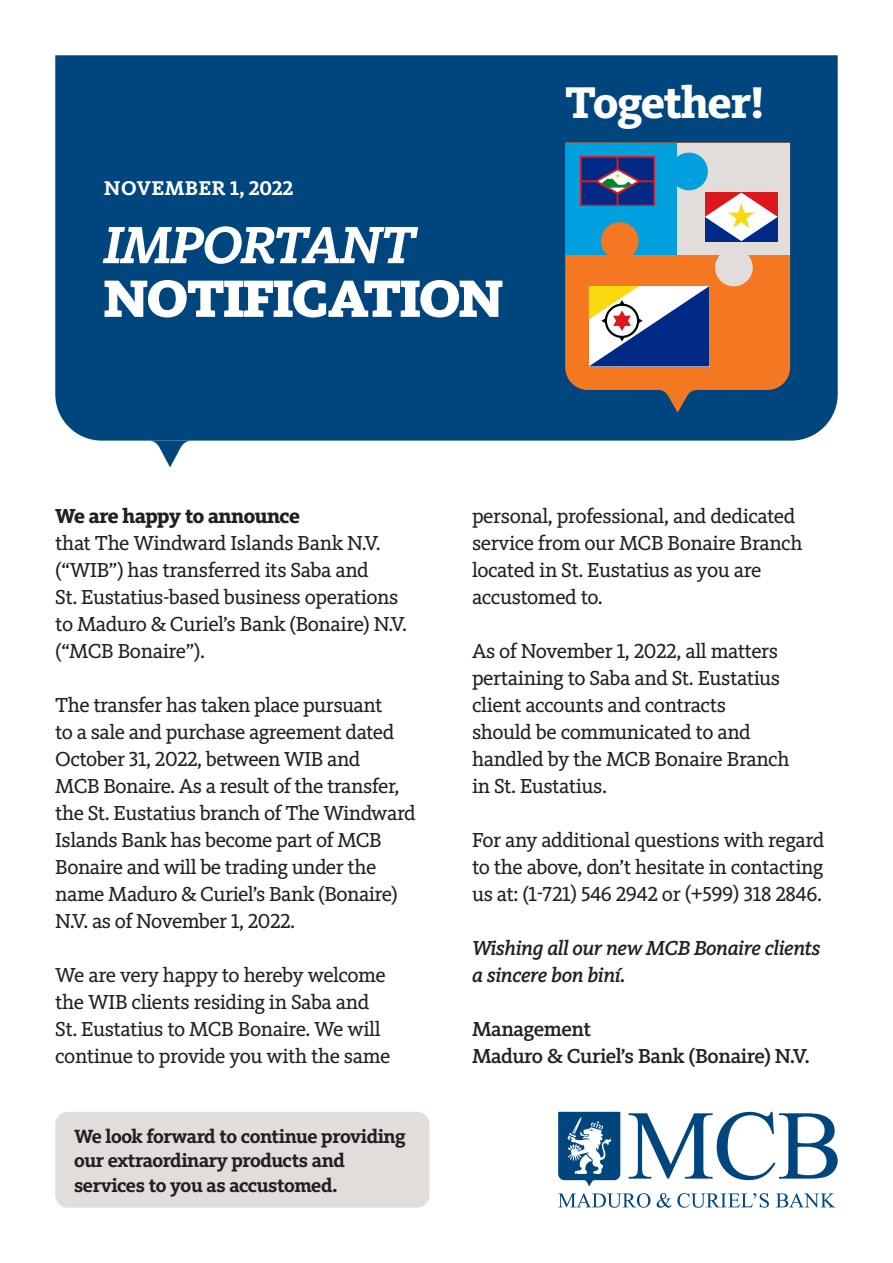
<style>
.page{position:relative;width:893px;height:1263px;background:#fff}
.page>*{position:absolute;margin:0;border:0;box-sizing:border-box;transform-origin:0 0}
.t1{font:900 54.3px "Kievit Slab OT";letter-spacing:-.02em;color:#fff}
.t2{font:italic 700 54.3px "Kievit Slab OT";letter-spacing:-.02em;color:#fff}
.t3{font:800 46.05px "Kievit Slab OT";letter-spacing:-.03em;color:#fff}
.t4{font:21px/27px "Kievit Slab OT";letter-spacing:-.025em;color:#231f20}
.t5{font:italic 500 21px/27px "Kievit Slab OT";letter-spacing:-.02em;color:#231f20}
.t6{font:500 21px/27px "Kievit Slab OT";letter-spacing:-.02em;color:#231f20}
.t7{font:800 21px "Kievit Slab OT";letter-spacing:-.02em;color:#231f20}
.t8{font:700 20.7px "Kievit Slab OT";letter-spacing:.03em;color:#fff}
.t9{font:700 19.8px/24.3px "Kievit Slab OT";letter-spacing:-.02em;color:#231f20}
</style>
<div class="page">
<div style="left:55px;top:55px;width:783px;height:386px;background:#00467e"></div>
<svg style="left:152px;top:441px;width:37px;height:26px"></svg>
<div style="left:55px;top:1112px;width:374px;height:96px;background:#e2dddb;border-radius:12px"></div>
<svg style="left:629px;top:1112px;width:209px;height:68px"></svg>
<svg style="left:558px;top:1193px;width:92px;height:15px"></svg>
<svg style="left:657px;top:1193px;width:14px;height:15px"></svg>
<svg style="left:677px;top:1193px;width:92px;height:15px"></svg>
<svg style="left:776px;top:1193px;width:59px;height:14px"></svg>
<svg style="left:558px;top:1112px;width:62px;height:74px"></svg>
<div style="left:546px;top:124px;width:267px;height:309px;background:#00467e"></div>
<svg style="left:565px;top:254px;width:225px;height:158px;fill:#f47721"></svg>
<div style="left:565px;top:143px;width:113px;height:111px;background:#00a0df"></div>
<div style="left:678px;top:143px;width:112px;height:111px;background:#e2dddb"></div>
<div style="left:601px;top:222px;width:38px;height:38px;background:#f47721;border-radius:50%"></div>
<div style="left:715px;top:249px;width:38px;height:37px;background:#e2dddb;border-radius:50%"></div>
<div style="left:670px;top:153px;width:38px;height:37px;background:#00a0df;border-radius:50%"></div>
<svg style="left:589px;top:286px;width:120px;height:80px;background:#7a87a3"></svg>
<svg style="left:580px;top:156px;width:75px;height:50px"></svg>
<svg style="left:582px;top:158px;width:71px;height:47px;background:#2b3e82"></svg>
<svg style="left:705px;top:193px;width:73px;height:48px;background:#b68e9b"></svg>
<p class="t8" style="left:104px;top:176px;width:191px">NOVEMBER 1, 2022</p>
<h1 class="t2" style="left:104px;top:213px;width:313px">IMPORTANT</h1>
<h1 class="t1" style="left:104px;top:266px;width:401px">NOTIFICATION</h1>
<h2 class="t3" style="left:565px;top:76px;width:201px">Together!</h2>
<p class="t7" style="left:55px;top:503px;width:246px">We are happy to announce</p>
<p class="t4" style="left:55px;top:529px;width:353px">that The Windward Islands Bank N.V. (“WIB”) has transferred its Saba and<br>St. Eustatius-based business operations to Maduro &amp; Curiel’s Bank (Bonaire) N.V. (“MCB Bonaire”).</p>
<p class="t4" style="left:55px;top:691px;width:362px">The transfer has taken place pursuant<br>to a sale and purchase agreement dated October 31, 2022, between WIB and<br>MCB Bonaire. As a result of the transfer, the St. Eustatius branch of The Windward Islands Bank has become part of MCB Bonaire and will be trading under the name Maduro &amp; Curiel’s Bank (Bonaire)<br>N.V. as of November 1, 2022.</p>
<p class="t4" style="left:55px;top:961px;width:337px">We are very happy to hereby welcome the WIB clients residing in Saba and St. Eustatius to MCB Bonaire. We will continue to provide you with the same</p>
<p class="t9" style="left:74px;top:1124px;width:333px">We look forward to continue providing our extraordinary products and services to you as accustomed.</p>
<p class="t4" style="left:472px;top:502px;width:332px">personal, professional, and dedicated service from our MCB Bonaire Branch located in St. Eustatius as you are accustomed to.</p>
<p class="t4" style="left:472px;top:637px;width:319px">As of November 1, 2022, all matters pertaining to Saba and St. Eustatius client accounts and contracts should be communicated to and handled by the MCB Bonaire Branch in St. Eustatius.</p>
<p class="t4" style="left:472px;top:826px;width:354px;text-align:justify">For any additional questions with regard to the above, don’t hesitate in contacting us at: (1-721) 546 2942 or (+599) 318 2846.</p>
<p class="t5" style="left:472px;top:934px;width:350px">Wishing all our new MCB Bonaire clients a sincere bon biní.</p>
<p class="t6" style="left:472px;top:1015px;width:339px">Management<br>Maduro &amp; Curiel’s Bank (Bonaire) N.V.</p>
</div>
